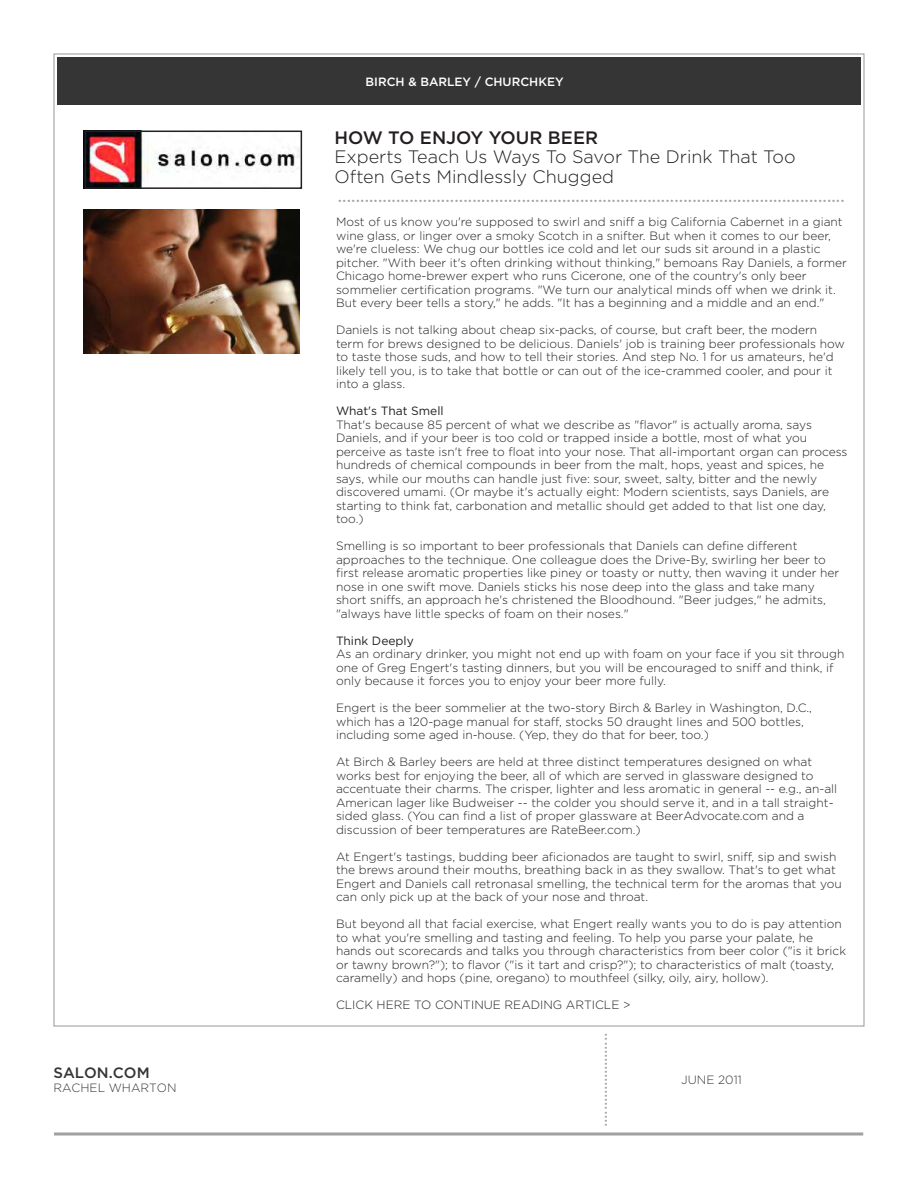
<style>
.page{position:relative;width:918px;height:1188px;background:#fff}
.page>*{position:absolute;margin:0;border:0;box-sizing:border-box;transform-origin:0 0}
.t1{font:19.8px "Adobe Garamond Pro";color:#a0a0a0}
.t2{font:300 18px/19.5px "Gotham";color:#231f20}
.t3{font:18px "Adobe Garamond Pro";color:#a0a0a0}
.t4{font:500 18px "Gotham";color:#231f20}
.t5{font:500 15px "Gotham";color:#353535}
.t6{font:300 12px/13.5px "Gotham";color:#231f20}
.t7{font:12px "Gotham";color:#231f20}
.t8{font:500 12px "Gotham";color:#fff}
.t9{font:300 12px "Gotham";color:#353535}
</style>
<div class="page">
<div style="left:57px;top:57px;width:804px;height:48px;background:#353535"></div>
<hr style="left:54px;top:1132px;width:809px;height:3px;background:#a0a0a0">
<img style="left:83px;top:130px;width:216px;height:58px">
<div style="left:85px;top:131px;width:217px;height:58px;border:2px solid #231f20"></div>
<img style="left:84px;top:210px;width:216px;height:144px">
<p class="t5" style="left:54px;top:1066px;width:98px">SALON.COM</p>
<p class="t9" style="left:53px;top:1082px;width:125px">RACHEL WHARTON</p>
<p class="t8" style="left:366px;top:76px;width:200px">BIRCH &amp; BARLEY / CHURCHKEY</p>
<h2 class="t4" style="left:335px;top:129px;width:265px">HOW TO ENJOY YOUR BEER</h2>
<h2 class="t2" style="left:335px;top:148px;width:463px">Experts Teach Us Ways To Savor The Drink That Too<br>Often Gets Mindlessly Chugged</h2>
<h1 class="t1" style="left:845px;top:218px;width:509px;rotate:-180deg">.. . ................................................................................................... .. .. .......</h1>
<p class="t6" style="left:336px;top:216px;width:513px">Most of us know you're supposed to swirl and sniff a big California Cabernet in a giant wine glass, or linger over a smoky Scotch in a snifter. But when it comes to our beer, we're clueless: We chug our bottles ice cold and let our suds sit around in a plastic pitcher. "With beer it's often drinking without thinking," bemoans Ray Daniels, a former Chicago home-brewer expert who runs Cicerone, one of the country's only beer sommelier certification programs. "We turn our analytical minds off when we drink it.<br>But every beer tells a story," he adds. "It has a beginning and a middle and an end."</p>
<p class="t6" style="left:336px;top:324px;width:510px">Daniels is not talking about cheap six-packs, of course, but craft beer, the modern term for brews designed to be delicious. Daniels' job is training beer professionals how to taste those suds, and how to tell their stories. And step No. 1 for us amateurs, he'd likely tell you, is to take that bottle or can out of the ice-crammed cooler, and pour it into a glass.</p>
<p class="t7" style="left:336px;top:405px;width:109px">What's That Smell</p>
<p class="t6" style="left:336px;top:418px;width:513px">That's because 85 percent of what we describe as "flavor" is actually aroma, says Daniels, and if your beer is too cold or trapped inside a bottle, most of what you perceive as taste isn't free to float into your nose. That all-important organ can process hundreds of chemical compounds in beer from the malt, hops, yeast and spices, he says, while our mouths can handle just five: sour, sweet, salty, bitter and the newly discovered umami. (Or maybe it's actually eight: Modern scientists, says Daniels, are starting to think fat, carbonation and metallic should get added to that list one day, too.)</p>
<p class="t6" style="left:336px;top:540px;width:505px">Smelling is so important to beer professionals that Daniels can define different approaches to the technique. One colleague does the Drive-By, swirling her beer to first release aromatic properties like piney or toasty or nutty, then waving it under her nose in one swift move. Daniels sticks his nose deep into the glass and take many short sniffs, an approach he's christened the Bloodhound. "Beer judges," he admits, "always have little specks of foam on their noses."</p>
<p class="t7" style="left:336px;top:635px;width:79px">Think Deeply</p>
<p class="t6" style="left:336px;top:648px;width:510px">As an ordinary drinker, you might not end up with foam on your face if you sit through one of Greg Engert's tasting dinners, but you will be encouraged to sniff and think, if only because it forces you to enjoy your beer more fully.</p>
<p class="t6" style="left:336px;top:702px;width:478px">Engert is the beer sommelier at the two-story Birch &amp; Barley in Washington, D.C., which has a 120-page manual for staff, stocks 50 draught lines and 500 bottles, including some aged in-house. (Yep, they do that for beer, too.)</p>
<p class="t6" style="left:336px;top:756px;width:503px">At Birch &amp; Barley beers are held at three distinct temperatures designed on what works best for enjoying the beer, all of which are served in glassware designed to accentuate their charms. The crisper, lighter and less aromatic in general -- e.g., an-all American lager like Budweiser -- the colder you should serve it, and in a tall straight&shy;sided glass. (You can find a list of proper glassware at BeerAdvocate.com and a discussion of beer temperatures are RateBeer.com.)</p>
<p class="t6" style="left:336px;top:850px;width:507px">At Engert's tastings, budding beer aficionados are taught to swirl, sniff, sip and swish the brews around their mouths, breathing back in as they swallow. That's to get what Engert and Daniels call retronasal smelling, the technical term for the aromas that you can only pick up at the back of your nose and throat.</p>
<p class="t6" style="left:336px;top:918px;width:512px">But beyond all that facial exercise, what Engert really wants you to do is pay attention to what you're smelling and tasting and feeling. To help you parse your palate, he hands out scorecards and talks you through characteristics from beer color ("is it brick or tawny brown?"); to flavor ("is it tart and crisp?"); to characteristics of malt (toasty, caramelly) and hops (pine, oregano) to mouthfeel (silky, oily, airy, hollow).</p>
<p class="t6" style="left:336px;top:999px;width:296px">CLICK HERE TO CONTINUE READING ARTICLE &gt;</p>
<h2 class="t3" style="left:590px;top:1127px;width:95px;rotate:-90deg">.......................</h2>
<p class="t9" style="left:681px;top:1075px;width:62px">JUNE 2011</p>
</div>
